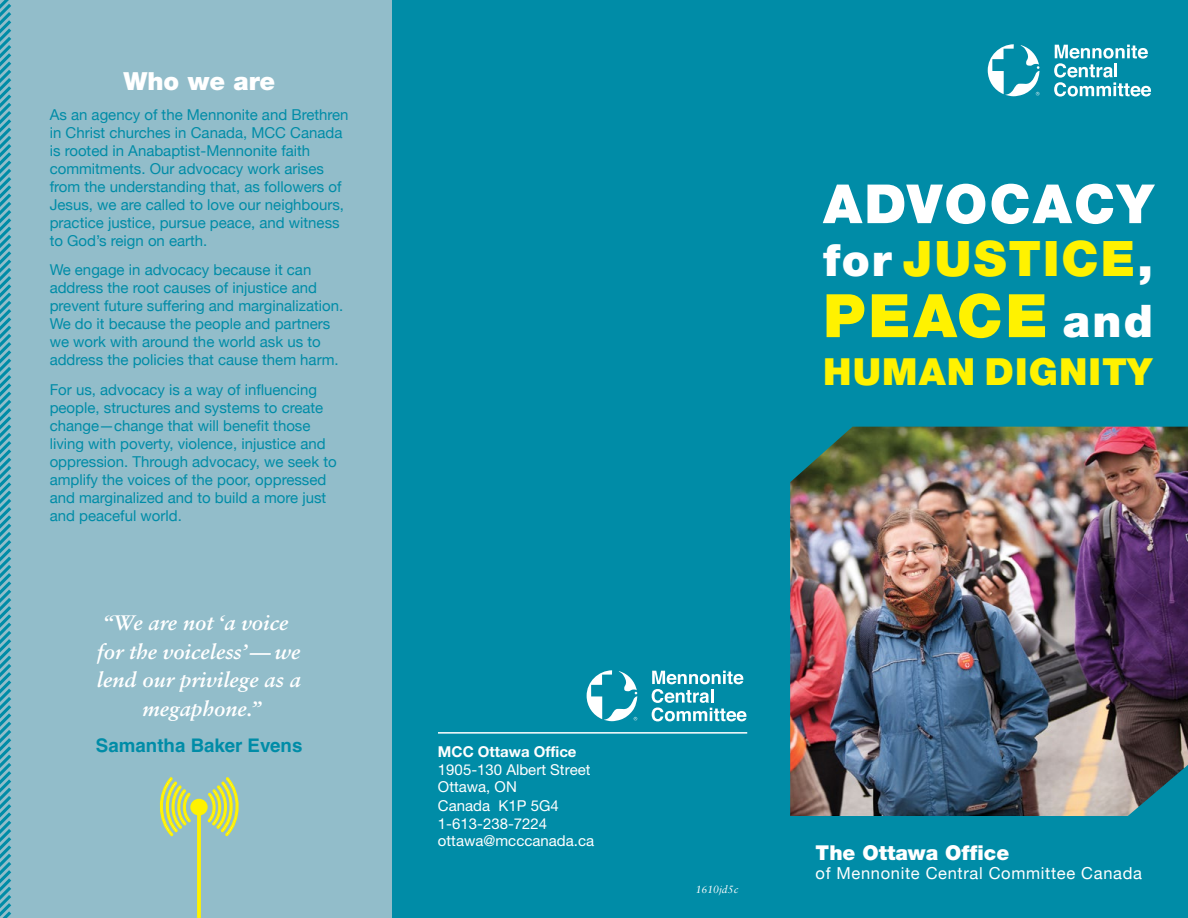
<style>
.page{position:relative;width:1188px;height:918px;background:#fff}
.page>*{position:absolute;margin:0;border:0;box-sizing:border-box;transform-origin:0 0}
.t1{font:900 60px "Helvetica Neue";letter-spacing:.05em;color:#fff200}
.t2{font:900 54px "Helvetica Neue";letter-spacing:.04em;color:#fff}
.t3{font:900 48.9px "Helvetica Neue";letter-spacing:.04em;color:#fff200}
.t4{font:900 37.5px "Helvetica Neue";letter-spacing:.03em;color:#fff200}
.t5{font:900 24.9px "Helvetica Neue";color:#fff}
.t6{font:italic 700 21px/28.5px "Sabon LT Std";color:#fff;text-align:center}
.t7{font:900 20.55px "Helvetica Neue";color:#fff}
.t8{font:700 18.75px "Helvetica LT Std";color:#008ca7}
.t9{font:16.5px "Helvetica Neue";letter-spacing:.04em;color:#fff}
.t10{font:15px/18px "Helvetica Neue";color:#008ca7}
.t11{font:15px/18px "Helvetica Neue Roman MCC";color:#fff}
.t12{font:italic 10.5px "Sabon";color:#fff}
.s1{font-family:"Helvetica Neue Bold MCC"}
.s2{font-size:44.7px;color:#fff}
.s3{color:#fff}
.s4{font-size:45px;color:#fff}
</style>
<div class="page">
<div style="left:375px;top:0;width:813px;height:918px;background:#008ca7"></div>
<div style="left:0;top:0;width:392px;height:918px;background:#92bdca"></div>
<hr style="left:438px;top:732px;width:309px;height:2px;background:#fff">
<svg style="left:206px;top:777px;width:33px;height:60px"></svg>
<div style="left:191px;top:800px;width:16px;height:15px;background:#fff200;border-radius:50%"></div>
<div style="left:190px;top:799px;width:18px;height:16px;border:2px solid #fff200;border-radius:50%"></div>
<svg style="left:159px;top:777px;width:33px;height:60px"></svg>
<svg style="left:197px;top:813px;width:4px;height:105px"></svg>
<svg style="left:0;top:0;width:11px;height:918px"></svg>
<svg style="left:587px;top:670px;width:50px;height:51px"></svg>
<svg style="left:652px;top:671px;width:94px;height:50px"></svg>
<svg style="left:988px;top:44px;width:52px;height:52px"></svg>
<svg style="left:1054px;top:45px;width:97px;height:52px"></svg>
<img style="left:790px;top:427px;width:398px;height:389px">
<p class="t5" style="left:123px;top:66px;width:153px">Who we are</p>
<p class="t10" style="left:50px;top:106px;width:300px">As an agency of the Mennonite and Brethren in Christ churches in Canada, MCC Canada is rooted in Anabaptist-Mennonite faith commitments. Our advocacy work arises from the understanding that, as followers of Jesus, we are called to love our neighbours, practice justice, pursue peace, and witness to God’s reign on earth.</p>
<p class="t10" style="left:50px;top:262px;width:295px">We engage in advocacy because it can address the root causes of injustice and prevent future suffering and marginalization.<br>We do it because the people and partners we work with around the world ask us to address the policies that cause them harm.</p>
<p class="t10" style="left:50px;top:382px;width:288px">For us, advocacy is a way of influencing people, structures and systems to create change—change that will benefit those living with poverty, violence, injustice and oppression. Through advocacy, we seek to amplify the voices of the poor, oppressed and marginalized and to build a more just and peaceful world.</p>
<p class="t6" style="left:97px;top:608px;width:206px">“We are not ‘a voice for the voiceless’— we lend our privilege as a megaphone.”</p>
<p class="t8" style="left:96px;top:734px;width:208px">Samantha Baker Evens</p>
<p class="t11" style="left:438px;top:742px;width:158px"><span class="s1">MCC Ottawa Office<br></span>1905-130 Albert Street<br>Ottawa, ON<br>Canada K1P 5G4<br>1-613-238-7224 ottawa@mcccanada.ca</p>
<p class="t2" style="left:823px;top:172px;width:332px">ADVOCACY</p>
<p class="t3" style="left:823px;top:229px;width:332px"><span class="s2">for</span> JUSTICE<span class="s3">,</span></p>
<p class="t1" style="left:823px;top:280px;width:331px">PEACE <span class="s4">and</span></p>
<p class="t4" style="left:823px;top:349px;width:331px">HUMAN DIGNITY</p>
<p class="t12" style="left:696px;top:883px;width:44px">1610jd5c</p>
<p class="t7" style="left:816px;top:840px;width:195px">The Ottawa Office</p>
<p class="t9" style="left:816px;top:862px;width:328px">of Mennonite Central Committee Canada</p>
</div>
